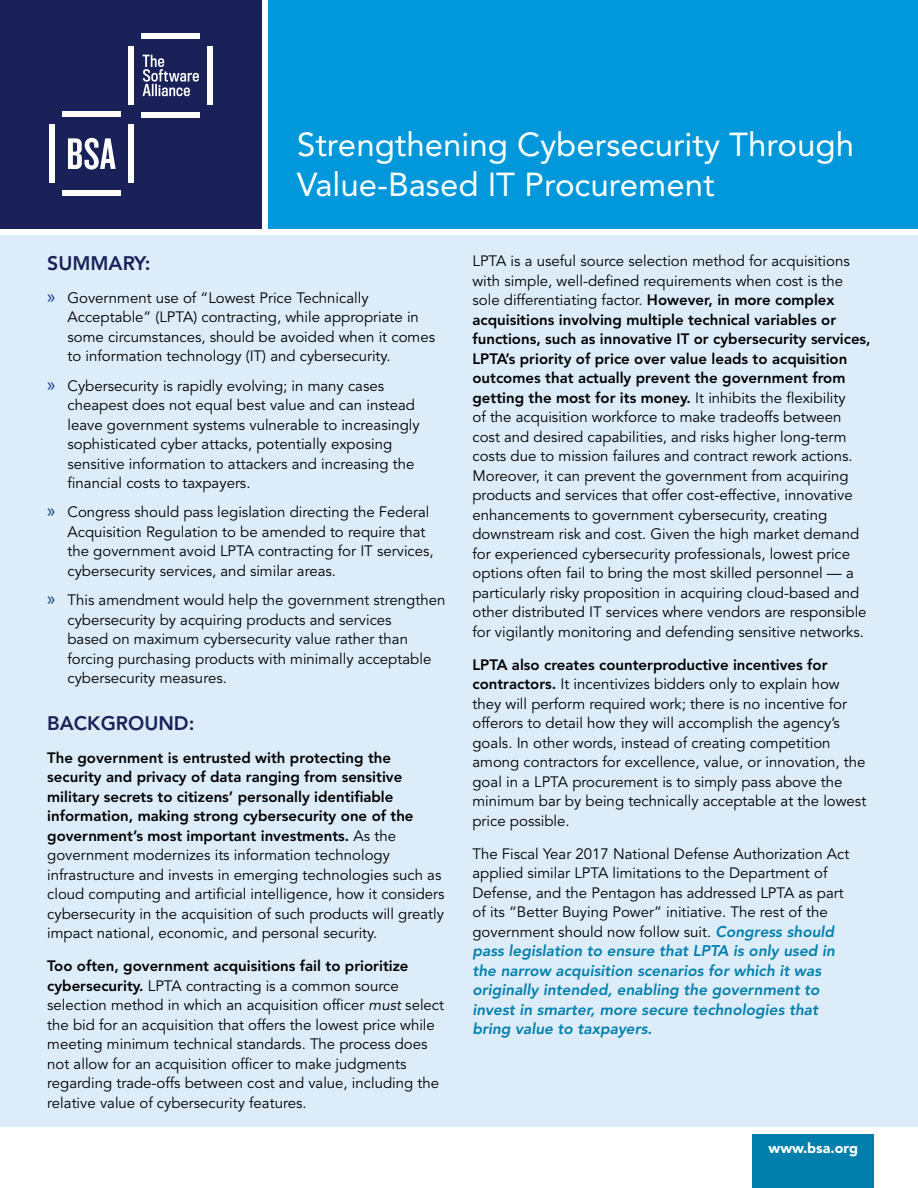
<style>
.page{position:relative;width:918px;height:1188px;background:#fff}
.page>*{position:absolute;margin:0;border:0;box-sizing:border-box;transform-origin:0 0}
.t1{font:33px/39.6px "Avenir LT Std";color:#fff}
.t2{font:800 19.5px "Avenir LT Std";color:#1a2158}
.t3{font:italic 800 15.3px/19.5px "Avenir LT Std";color:#007fad}
.t4{font:15px/19.5px "Avenir LT Std";color:#000}
.t5{font:900 14.25px "Avenir LT Std";color:#fff}
.s1{font-family:"Myriad Pro";font-size:19.5px;color:#103a81}
.s2{font-weight:800}
.s3{font-style:italic}
.s4{font-weight:800;font-style:italic;font-size:15.3px;color:#007fad}
</style>
<div class="page">
<div style="left:753px;top:1134px;width:121px;height:54px;background:#007fad"></div>
<div style="left:0;top:236px;width:918px;height:891px;background:#dcecf9"></div>
<div style="left:0;top:0;width:261px;height:229px;background:#1a2158"></div>
<div style="left:268px;top:0;width:650px;height:229px;background:#0098db"></div>
<div style="left:49px;top:124px;width:5px;height:59px;background:#fff"></div>
<div style="left:128px;top:124px;width:5px;height:59px;background:#fff"></div>
<svg style="left:68px;top:138px;width:48px;height:32px"></svg>
<div style="left:62px;top:190px;width:58px;height:6px;background:#fff"></div>
<div style="left:62px;top:111px;width:58px;height:6px;background:#fff"></div>
<div style="left:207px;top:46px;width:6px;height:59px;background:#fff"></div>
<div style="left:141px;top:112px;width:59px;height:5px;background:#fff"></div>
<div style="left:141px;top:33px;width:59px;height:6px;background:#fff"></div>
<div style="left:128px;top:46px;width:6px;height:59px;background:#fff"></div>
<svg style="left:143px;top:55px;width:56px;height:41px"></svg>
<h1 class="t1" style="left:297px;top:125px;width:559px">Strengthening Cybersecurity Through<br>Value-Based IT Procurement</h1>
<h2 class="t2" style="left:47px;top:252px;width:105px">SUMMARY:</h2>
<p class="t4" style="left:68px;top:288px;width:369px;text-indent:-20px"><span class="s1">»</span> Government use of “Lowest Price Technically Acceptable” (LPTA) contracting, while appropriate in some circumstances, should be avoided when it comes to information technology (IT) and cybersecurity.</p>
<p class="t4" style="left:68px;top:376px;width:354px;text-indent:-20px"><span class="s1">»</span> Cybersecurity is rapidly evolving; in many cases cheapest does not equal best value and can instead leave government systems vulnerable to increasingly sophisticated cyber attacks, potentially exposing sensitive information to attackers and increasing the financial costs to taxpayers.</p>
<p class="t4" style="left:68px;top:503px;width:368px;text-indent:-20px"><span class="s1">»</span> Congress should pass legislation directing the Federal Acquisition Regulation to be amended to require that the government avoid LPTA contracting for IT services, cybersecurity services, and similar areas.</p>
<p class="t4" style="left:68px;top:591px;width:379px;text-indent:-20px"><span class="s1">»</span> This amendment would help the government strengthen cybersecurity by acquiring products and services<br>based on maximum cybersecurity value rather than forcing purchasing products with minimally acceptable cybersecurity measures.</p>
<h2 class="t2" style="left:47px;top:711px;width:149px">BACKGROUND:</h2>
<p class="t4" style="left:47px;top:748px;width:399px"><span class="s2">The government is entrusted with protecting the security and privacy of data ranging from sensitive military secrets to citizens’ personally identifiable information, making strong cybersecurity one of the government’s most important investments.</span> As the government modernizes its information technology infrastructure and invests in emerging technologies such as cloud computing and artificial intelligence, how it considers cybersecurity in the acquisition of such products will greatly impact national, economic, and personal security.</p>
<p class="t4" style="left:47px;top:957px;width:398px"><span class="s2">Too often, government acquisitions fail to prioritize cybersecurity.</span> LPTA contracting is a common source selection method in which an acquisition officer <span class="s3">must</span> select the bid for an acquisition that offers the lowest price while meeting minimum technical standards. The process does not allow for an acquisition officer to make judgments regarding trade-offs between cost and value, including the relative value of cybersecurity features.</p>
<p class="t4" style="left:472px;top:252px;width:400px">LPTA is a useful source selection method for acquisitions with simple, well-defined requirements when cost is the sole differentiating factor. <span class="s2">However, in more complex acquisitions involving multiple technical variables or functions, such as innovative IT or cybersecurity services, LPTA’s priority of price over value leads to acquisition outcomes that actually prevent the government from getting the most for its money.</span> It inhibits the flexibility<br>of the acquisition workforce to make tradeoffs between cost and desired capabilities, and risks higher long-term costs due to mission failures and contract rework actions.<br>Moreover, it can prevent the government from acquiring products and services that offer cost-effective, innovative enhancements to government cybersecurity, creating downstream risk and cost. Given the high market demand for experienced cybersecurity professionals, lowest price options often fail to bring the most skilled personnel — a particularly risky proposition in acquiring cloud-based and other distributed IT services where vendors are responsible for vigilantly monitoring and defending sensitive networks.</p>
<p class="t4" style="left:472px;top:655px;width:395px"><span class="s2">LPTA also creates counterproductive incentives for contractors.</span> It incentivizes bidders only to explain how they will perform required work; there is no incentive for offerors to detail how they will accomplish the agency’s goals. In other words, instead of creating competition among contractors for excellence, value, or innovation, the goal in a LPTA procurement is to simply pass above the minimum bar by being technically acceptable at the lowest price possible.</p>
<p class="t4" style="left:472px;top:844px;width:378px">The Fiscal Year 2017 National Defense Authorization Act applied similar LPTA limitations to the Department of Defense, and the Pentagon has addressed LPTA as part of its “Better Buying Power” initiative. The rest of the government should now follow suit. <span class="s4">Congress should</span></p>
<p class="t3" style="left:472px;top:942px;width:364px">pass legislation to ensure that LPTA is only used in the narrow acquisition scenarios for which it was originally intended, enabling the government to invest in smarter, more secure technologies that bring value to taxpayers.</p>
<p class="t5" style="left:769px;top:1139px;width:91px">www.bsa.org</p>
</div>
